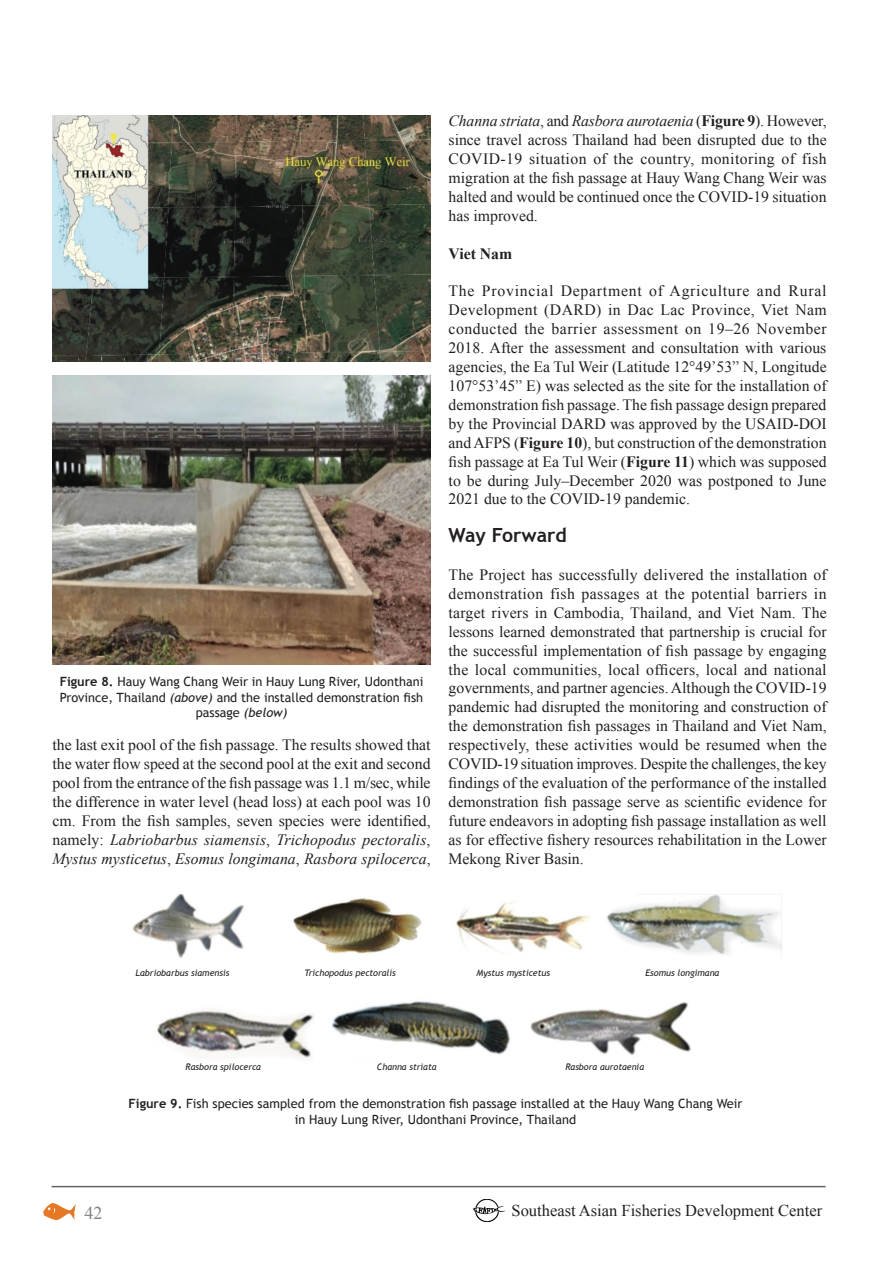
<style>
.page{position:relative;width:894px;height:1263px;background:#fff}
.page>*{position:absolute;margin:0;border:0;box-sizing:border-box;transform-origin:0 0}
.t1{font:700 19.5px "Trebuchet MS";color:#231f20}
.t2{font:18px "Times New Roman";color:#808285}
.t3{font:16.5px "Times New Roman";color:#231f20}
.t4{font:15.75px/18.9px "Times New Roman";color:#231f20;text-align:justify}
.t5{font:700 15.75px "Times New Roman";color:#231f20}
.t6{font:12.75px/15.3px "Trebuchet MS";color:#231f20;text-align:center}
.t7{font:italic 9px "Trebuchet MS";color:#231f20}
.s1{font-weight:700}
.s2{font-style:italic}
</style>
<div class="page">
<img style="left:43px;top:1203px;width:32px;height:16px">
<img style="left:474px;top:1199px;width:30px;height:22px">
<hr style="left:52px;top:1186px;width:774px;height:1px;background:#636466">
<img style="left:53px;top:115px;width:378px;height:246px">
<img style="left:53px;top:376px;width:378px;height:289px">
<img style="left:132px;top:894px;width:650px;height:165px">
<p class="t6" style="left:60px;top:674px;width:365px"><span class="s1">Figure 8.</span> Hauy Wang Chang Weir in Hauy Lung River, Udonthani<br>Province, Thailand <span class="s2">(above)</span> and the installed demonstration fish passage <span class="s2">(below)</span></p>
<p class="t4" style="left:53px;top:735px;width:380px">the last exit pool of the fish passage. The results showed that the water flow speed at the second pool at the exit and second pool from the entrance of the fish passage was 1.1 m/sec, while the difference in water level (head loss) at each pool was 10 cm. From the fish samples, seven species were identified, namely: <span class="s2">Labriobarbus siamensis</span>, <span class="s2">Trichopodus pectoralis</span>, <span class="s2">Mystus mysticetus</span>, <span class="s2">Esomus longimana</span>, <span class="s2">Rasbora spilocerca</span>,</p>
<p class="t4" style="left:449px;top:111px;width:380px"><span class="s2">Channa striata</span>, and <span class="s2">Rasbora aurotaenia</span> (<span class="s1">Figure 9</span>). However, since travel across Thailand had been disrupted due to the COVID-19 situation of the country, monitoring of fish migration at the fish passage at Hauy Wang Chang Weir was halted and would be continued once the COVID-19 situation has improved.</p>
<p class="t5" style="left:449px;top:243px;width:65px">Viet Nam</p>
<p class="t4" style="left:449px;top:282px;width:380px">The Provincial Department of Agriculture and Rural Development (DARD) in Dac Lac Province, Viet Nam conducted the barrier assessment on 19–26 November 2018. After the assessment and consultation with various agencies, the Ea Tul Weir (Latitude 12°49’53” N, Longitude 107°53’45” E) was selected as the site for the installation of demonstration fish passage. The fish passage design prepared by the Provincial DARD was approved by the USAID-DOI and AFPS (<span class="s1">Figure 10</span>), but construction of the demonstration fish passage at Ea Tul Weir (<span class="s1">Figure 11</span>) which was supposed to be during July–December 2020 was postponed to June 2021 due to the COVID-19 pandemic.</p>
<p class="t1" style="left:449px;top:523px;width:120px">Way Forward</p>
<p class="t4" style="left:449px;top:565px;width:380px">The Project has successfully delivered the installation of demonstration fish passages at the potential barriers in target rivers in Cambodia, Thailand, and Viet Nam. The lessons learned demonstrated that partnership is crucial for the successful implementation of fish passage by engaging the local communities, local officers, local and national governments, and partner agencies. Although the COVID-19 pandemic had disrupted the monitoring and construction of the demonstration fish passages in Thailand and Viet Nam, respectively, these activities would be resumed when the COVID-19 situation improves. Despite the challenges, the key findings of the evaluation of the performance of the installed demonstration fish passage serve as scientific evidence for future endeavors in adopting fish passage installation as well as for effective fishery resources rehabilitation in the Lower Mekong River Basin.</p>
<p class="t7" style="left:136px;top:968px;width:95px">Labriobarbus siamensis</p>
<p class="t7" style="left:304px;top:968px;width:93px">Trichopodus pectoralis</p>
<p class="t7" style="left:477px;top:968px;width:75px">Mystus mysticetus</p>
<p class="t7" style="left:645px;top:968px;width:75px">Esomus longimana</p>
<p class="t7" style="left:186px;top:1062px;width:77px">Rasbora spilocerca</p>
<p class="t7" style="left:377px;top:1062px;width:61px">Channa striata</p>
<p class="t7" style="left:565px;top:1062px;width:80px">Rasbora aurotaenia</p>
<p class="t6" style="left:128px;top:1096px;width:616px"><span class="s1">Figure 9.</span> Fish species sampled from the demonstration fish passage installed at the Hauy Wang Chang Weir in Hauy Lung River, Udonthani Province, Thailand</p>
<p class="t2" style="left:84px;top:1201px;width:19px">42</p>
<p class="t3" style="left:512px;top:1199px;width:312px">Southeast Asian Fisheries Development Center</p>
</div>
